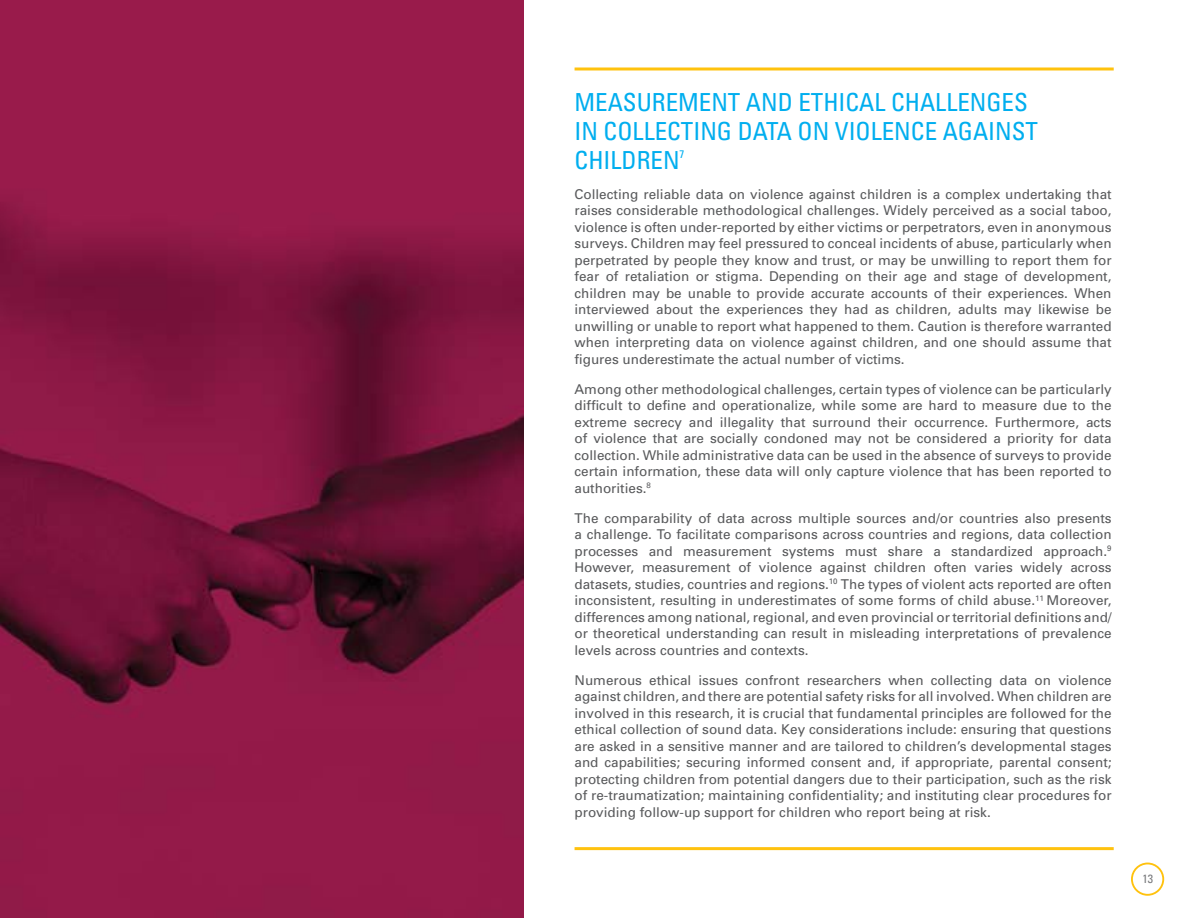
<style>
.page{position:relative;width:1188px;height:918px;background:#fff}
.page>*{position:absolute;margin:0;border:0;box-sizing:border-box;transform-origin:0 0}
.t1{font:condensed 24.9px/29px "Univers";color:#00aeef}
.Paragraph_Text_E{font:13.5px/16.5px "Univers";color:#58595b;text-align:justify}
.t2{font:condensed 12px "Univers";color:#77787b}
.t3{font:condensed 10.95px "Univers";color:#00aeef}
</style>
<div class="page">
<img style="left:1px;top:0;width:522px;height:918px">
<div style="left:1131px;top:863px;width:33px;height:33px;border:2px solid #ffc20e;border-radius:50%"></div>
<hr style="left:575px;top:68px;width:539px;height:2px;background:#ffc20e">
<hr style="left:575px;top:847px;width:539px;height:3px;background:#ffc20e">
<p class="t1" style="left:575px;top:87px;width:465px">MEASUREMENT AND ETHICAL CHALLENGES<br>IN COLLECTING DATA ON VIOLENCE AGAINST<br>CHILDREN</p>
<p class="t3" style="left:680px;top:147px;width:6px">7</p>
<p class="Paragraph_Text_E" style="left:575px;top:186px;width:539px">Collecting reliable data on violence against children is a complex undertaking that raises considerable methodological challenges. Widely perceived as a social taboo, violence is often under-reported by either victims or perpetrators, even in anonymous surveys. Children may feel pressured to conceal incidents of abuse, particularly when perpetrated by people they know and trust, or may be unwilling to report them for fear of retaliation or stigma. Depending on their age and stage of development, children may be unable to provide accurate accounts of their experiences. When interviewed about the experiences they had as children, adults may likewise be unwilling or unable to report what happened to them. Caution is therefore warranted when interpreting data on violence against children, and one should assume that figures underestimate the actual number of victims.</p>
<p class="Paragraph_Text_E" style="left:575px;top:381px;width:539px">Among other methodological challenges, certain types of violence can be particularly difficult to define and operationalize, while some are hard to measure due to the extreme secrecy and illegality that surround their occurrence. Furthermore, acts of violence that are socially condoned may not be considered a priority for data collection. While administrative data can be used in the absence of surveys to provide certain information, these data will only capture violence that has been reported to authorities.<sup>8</sup></p>
<p class="Paragraph_Text_E" style="left:575px;top:510px;width:539px">The comparability of data across multiple sources and/or countries also presents a challenge. To facilitate comparisons across countries and regions, data collection processes and measurement systems must share a standardized approach.<sup>9<br></sup>However, measurement of violence against children often varies widely across datasets, studies, countries and regions.<sup>10</sup> The types of violent acts reported are often inconsistent, resulting in underestimates of some forms of child abuse.<sup>11</sup> Moreover, differences among national, regional, and even provincial or territorial definitions and/ or theoretical understanding can result in misleading interpretations of prevalence levels across countries and contexts.</p>
<p class="Paragraph_Text_E" style="left:575px;top:672px;width:539px">Numerous ethical issues confront researchers when collecting data on violence against children, and there are potential safety risks for all involved. When children are involved in this research, it is crucial that fundamental principles are followed for the ethical collection of sound data. Key considerations include: ensuring that questions are asked in a sensitive manner and are tailored to children’s developmental stages and capabilities; securing informed consent and, if appropriate, parental consent; protecting children from potential dangers due to their participation, such as the risk of re-traumatization; maintaining confidentiality; and instituting clear procedures for providing follow-up support for children who report being at risk.</p>
<p class="t2" style="left:1142px;top:871px;width:12px">13</p>
</div>
